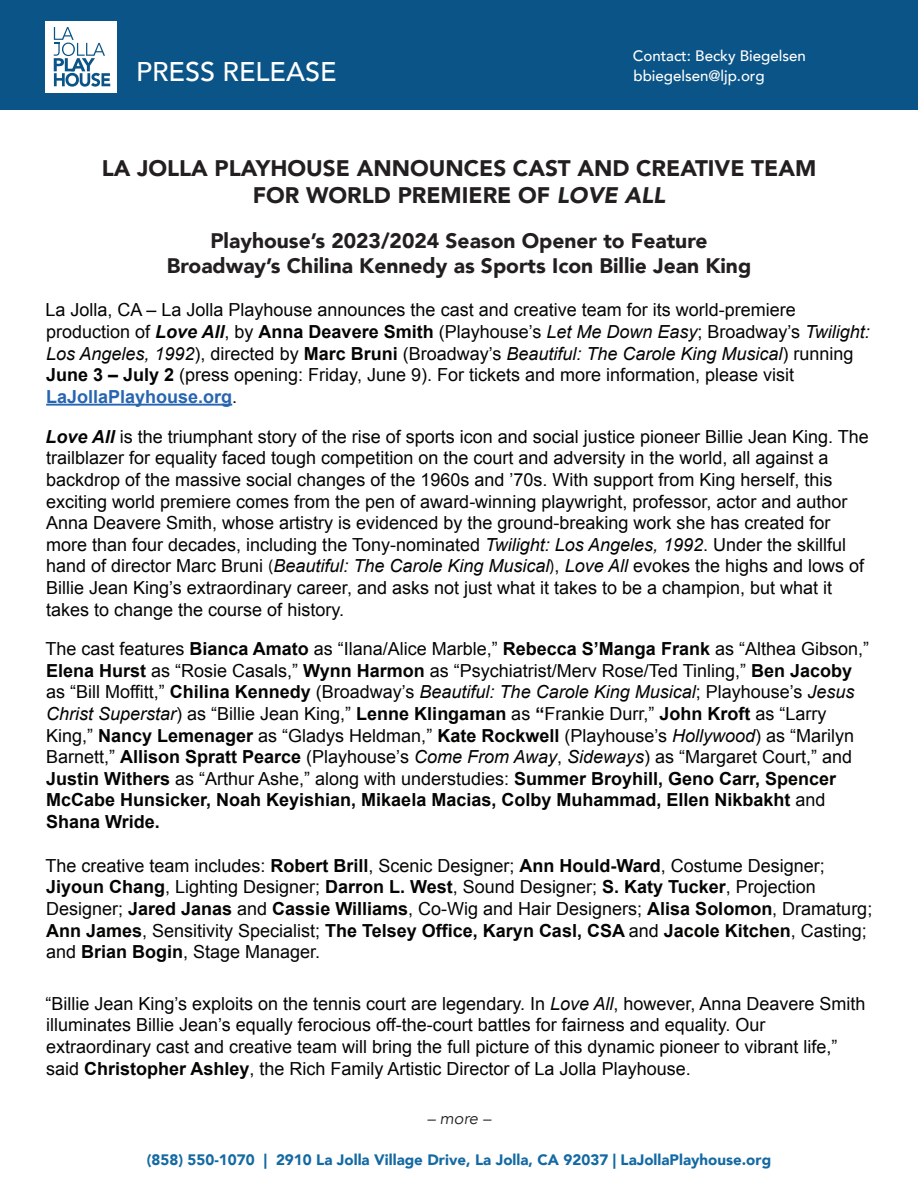
<style>
.page{position:relative;width:918px;height:1188px;background:#fff}
.page>*{position:absolute;margin:0;border:0;box-sizing:border-box;transform-origin:0 0}
.t1{font:500 27px "Avenir";color:#fff}
.t2{font:900 22.5px/27px "Avenir";color:#231f20;text-align:center}
.t3{font:900 21px/25.2px "Avenir";color:#231f20;text-align:center}
.t4{font:18px/21.6px "Arial";color:#040503}
.t5{font:italic 16.5px "Avenir";color:#231f20}
.t6{font:900 15.15px "Avenir";color:#1369a2}
.t7{font:500 15.15px/20.5px "Avenir";letter-spacing:-.005em;color:#fff}
.s1{font-style:italic}
.s2{font-weight:700;font-style:italic}
.s3{font-weight:700}
.s4{font-weight:700;color:#2865b1}
.s5{font-family:"Myriad Pro"}
</style>
<div class="page">
<div style="left:0;top:0;width:918px;height:109px;background:#0a5487"></div>
<div style="left:45px;top:21px;width:72px;height:72px;background:#fff"></div>
<svg style="left:54px;top:27px;width:56px;height:60px"></svg>
<hr style="left:46px;top:404px;width:186px;height:2px;background:#2865b1">
<h1 class="t1" style="left:136px;top:48px;width:202px">PRESS RELEASE</h1>
<p class="t7" style="left:633px;top:44px;width:174px">Contact: Becky Biegelsen bbiegelsen@ljp.org</p>
<p class="t2" style="left:102px;top:154px;width:716px">LA JOLLA PLAYHOUSE ANNOUNCES CAST AND CREATIVE TEAM<br>FOR WORLD PREMIERE OF <span class="s1">LOVE ALL</span></p>
<p class="t3" style="left:167px;top:227px;width:586px">Playhouse’s 2023/2024 Season Opener to Feature<br>Broadway’s Chilina Kennedy as Sports Icon Billie Jean King</p>
<p class="t4" style="left:45px;top:299px;width:826px">La Jolla, CA – La Jolla Playhouse announces the cast and creative team for its world-premiere production of <span class="s2">Love All</span>, by <span class="s3">Anna Deavere Smith</span> (Playhouse’s <span class="s1">Let Me Down Easy</span>; Broadway’s <span class="s1">Twilight:<br>Los Angeles, 1992</span>), directed by <span class="s3">Marc Bruni</span> (Broadway’s <span class="s1">Beautiful: The Carole King Musical</span>) running <span class="s3">June 3 – July 2</span> (press opening: Friday, June 9). For tickets and more information, please visit <span class="s4">LaJollaPlayhouse.org</span>.</p>
<p class="t4" style="left:45px;top:426px;width:825px"><span class="s2">Love All</span> is the triumphant story of the rise of sports icon and social justice pioneer Billie Jean King. The trailblazer for equality faced tough competition on the court and adversity in the world, all against a backdrop of the massive social changes of the 1960s and ’70s. With support from King herself, this exciting world premiere comes from the pen of award-winning playwright, professor, actor and author Anna Deavere Smith, whose artistry is evidenced by the ground-breaking work she has created for more than four decades, including the Tony-nominated <span class="s1">Twilight: Los Angeles, 1992</span>. Under the skillful hand of director Marc Bruni <span class="s5">(</span><span class="s1">Beautiful: The Carole King Musical</span><span class="s5">)</span>, <span class="s1">Love All</span> evokes the highs and lows of Billie Jean King’s extraordinary career, and asks not just what it takes to be a champion, but what it takes to change the course of history.</p>
<p class="t4" style="left:45px;top:638px;width:825px">The cast features <span class="s3">Bianca Amato</span> as “Ilana/Alice Marble,” <span class="s3">Rebecca S’Manga Frank</span> as “Althea Gibson,” <span class="s3">Elena Hurst</span> as “Rosie Casals,” <span class="s3">Wynn Harmon</span> as “Psychiatrist/Merv Rose/Ted Tinling,” <span class="s3">Ben Jacoby </span>as “Bill Moffitt,” <span class="s3">Chilina Kennedy</span> (Broadway’s <span class="s1">Beautiful: The Carole King Musical</span>; Playhouse’s <span class="s1">Jesus Christ Superstar</span>) as “Billie Jean King,” <span class="s3">Lenne Klingaman</span> as <span class="s3">“</span>Frankie Durr,” <span class="s3">John Kroft</span> as “Larry King,” <span class="s3">Nancy Lemenager</span> as “Gladys Heldman,” <span class="s3">Kate Rockwell</span> (Playhouse’s <span class="s1">Hollywood</span>) as “Marilyn Barnett,” <span class="s3">Allison Spratt Pearce</span> (Playhouse’s <span class="s1">Come From Away</span>, <span class="s1">Sideways</span>) as “Margaret Court,” and <span class="s3">Justin Withers</span> as “Arthur Ashe,” along with understudies: <span class="s3">Summer Broyhill, Geno Carr, Spencer McCabe Hunsicker, Noah Keyishian, Mikaela Macias, Colby Muhammad, Ellen Nikbakht</span> and <span class="s3">Shana Wride.</span></p>
<p class="t4" style="left:45px;top:855px;width:828px">The creative team includes: <span class="s3">Robert Brill</span>, Scenic Designer; <span class="s3">Ann Hould-Ward</span>, Costume Designer; <span class="s3">Jiyoun Chang</span>, Lighting Designer; <span class="s3">Darron L. West</span>, Sound Designer; <span class="s3">S. Katy Tucker</span>, Projection Designer; <span class="s3">Jared Janas</span> and <span class="s3">Cassie Williams</span>, Co-Wig and Hair Designers; <span class="s3">Alisa Solomon</span>, Dramaturg; <span class="s3">Ann James</span>, Sensitivity Specialist; <span class="s3">The Telsey Office, Karyn Casl, CSA</span> and <span class="s3">Jacole Kitchen</span>, Casting; and <span class="s3">Brian Bogin</span>, Stage Manager.</p>
<p class="t4" style="left:45px;top:993px;width:822px">“Billie Jean King’s exploits on the tennis court are legendary. In <span class="s1">Love All</span>, however, Anna Deavere Smith illuminates Billie Jean’s equally ferocious off-the-court battles for fairness and equality. Our extraordinary cast and creative team will bring the full picture of this dynamic pioneer to vibrant life,” said <span class="s3">Christopher Ashley</span>, the Rich Family Artistic Director of La Jolla Playhouse.</p>
<p class="t5" style="left:427px;top:1108px;width:65px">– more –</p>
<p class="t6" style="left:147px;top:1147px;width:626px">(858) 550-1070 | 2910 La Jolla Village Drive, La Jolla, CA 92037 | LaJollaPlayhouse.org</p>
</div>
